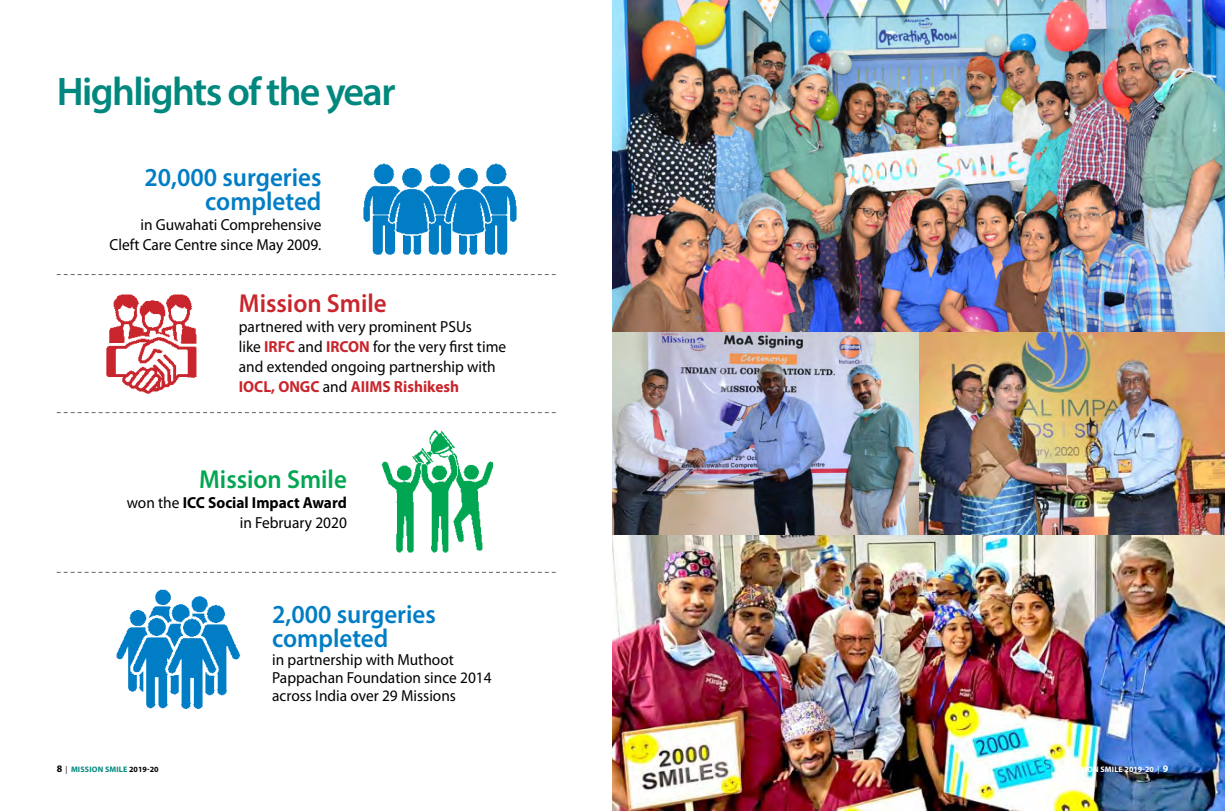
<style>
.page{position:relative;width:1225px;height:811px;background:#fff}
.page>*{position:absolute;margin:0;border:0;box-sizing:border-box;transform-origin:0 0}
.t1{font:600 40px "Myriad Pro";letter-spacing:-.04em;color:#00887e}
.t2{font:600 26px/24px "Myriad Pro";color:#007dc5;text-align:right;scale:.96 1}
.t3{font:600 26px "Myriad Pro";color:#00a651;scale:.96 1}
.t4{font:600 26px "Myriad Pro";color:#c9252c;scale:.96 1}
.t5{font:16px/20px "Myriad Pro";color:#000;text-align:right;scale:.96 1}
.t6{font:700 8px "Myriad Pro";letter-spacing:.02em;color:#00887e}
.t7{font:700 8px "Myriad Pro";letter-spacing:.02em;color:#fff}
.s1{font-weight:700;color:#c9252c}
.s2{font-weight:700}
.s3{font-size:10px;color:#000}
.s4{font-weight:400;color:#000}
.s5{color:#000}
.s6{font-weight:400}
.s7{font-size:10px}
</style>
<div class="page">
<img style="left:612px;top:0;width:613px;height:811px">
<svg style="left:57px;top:274px;width:499px;height:1px"></svg>
<svg style="left:57px;top:412px;width:499px;height:1px"></svg>
<svg style="left:57px;top:572px;width:499px;height:1px"></svg>
<img style="left:363px;top:163px;width:154px;height:92px">
<img style="left:116px;top:589px;width:125px;height:120px">
<img style="left:381px;top:430px;width:111px;height:123px">
<img style="left:106px;top:294px;width:91px;height:100px">
<h1 class="t1" style="left:57px;top:66px;width:340px">Highlights of the year</h1>
<h2 class="t2" style="left:144px;top:165px;width:186px">20,000 surgeries completed</h2>
<p class="t5" style="left:109px;top:215px;width:222px">in Guwahati Comprehensive<br>Cleft Care Centre since May 2009.</p>
<h2 class="t4" style="left:239px;top:286px;width:155px">Mission Smile</h2>
<p class="t5" style="left:239px;top:316px;width:280px;text-align:left">partnered with very prominent PSUs<br>like <span class="s1">IRFC</span> and <span class="s1">IRCON</span> for the very first time and extended ongoing partnership with <span class="s1">IOCL, ONGC</span> and <span class="s1">AIIMS Rishikesh</span></p>
<h2 class="t3" style="left:199px;top:463px;width:155px">Mission Smile</h2>
<p class="t5" style="left:127px;top:493px;width:231px">won the <span class="s2">ICC Social Impact Award </span>in February 2020</p>
<h2 class="t2" style="left:272px;top:602px;width:172px;text-align:left">2,000 surgeries completed</h2>
<p class="t5" style="left:272px;top:650px;width:230px;line-height:18px;text-align:left">in partnership with Muthoot<br>Pappachan Foundation since 2014 across I ndia over 29 Missions</p>
<p class="t6" style="left:57px;top:764px;width:103px"><span class="s3">8</span> <span class="s4">|</span> Mission Smile <span class="s5">2019-20</span></p>
<p class="t7" style="left:1066px;top:764px;width:103px">Mission Smile 2019-20 <span class="s6">|</span> <span class="s7">9</span></p>
</div>
